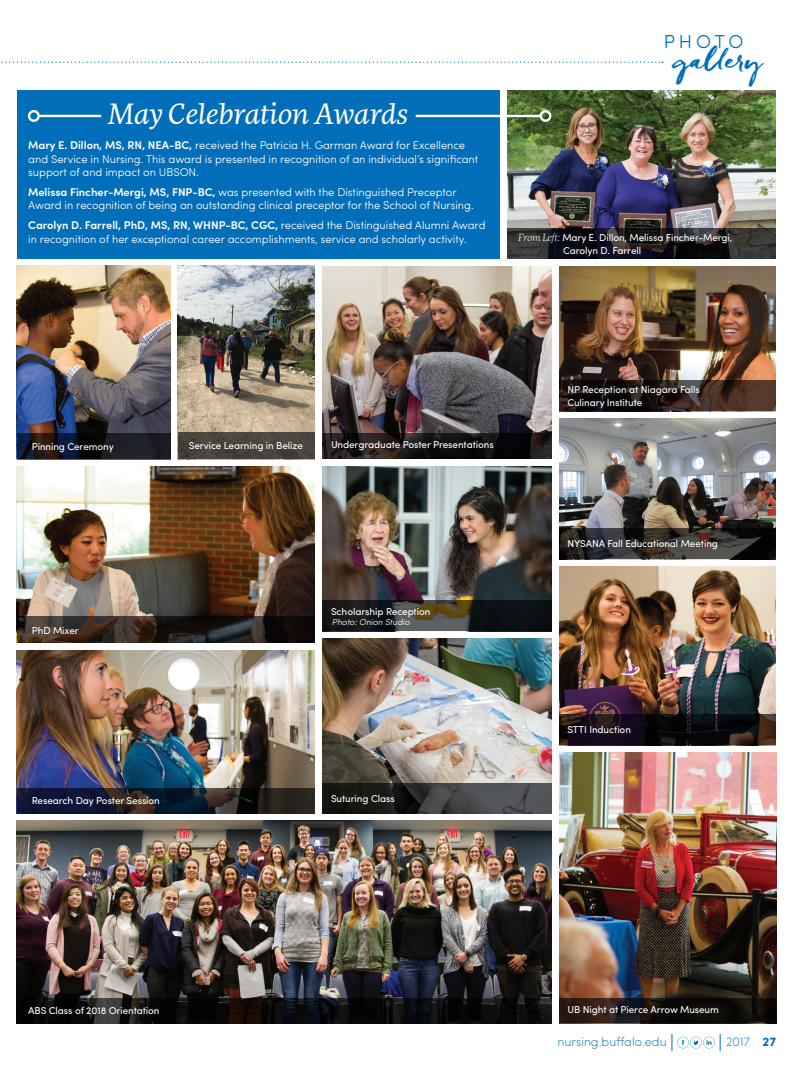
<style>
.page{position:relative;width:810px;height:1080px;background:#fff}
.page>*{position:absolute;margin:0;border:0;box-sizing:border-box;transform-origin:0 0}
.t1{font:29.5px "Freeland";letter-spacing:-.005em;color:#006eb9}
.t2{font:italic 28px "More Pro";letter-spacing:-.005em;color:#fff}
.t3{font:300 18.75px "Sofia Pro";letter-spacing:.19em;color:#006eb9}
.t4{font:200 12.5px "Sofia Pro";color:#006eb9}
.t5{font:300 11.25px/13.8px "Sofia Pro";letter-spacing:-.005em;color:#fff}
.t6{font:10px/12.5px "Sofia Pro";letter-spacing:-.01em;color:#fff}
.t7{font:italic 300 8.75px "Sofia Pro";letter-spacing:-.005em;color:#fff}
.s1{font-weight:600}
.s2{font-family:"More Pro";font-weight:300;font-style:italic}
.s3{font-weight:700}
</style>
<div class="page">
<img style="left:17px;top:821px;width:534px;height:177px">
<svg style="left:1px;top:62px;width:662px;height:1px"></svg>
<div style="left:17px;top:90px;width:483px;height:169px;background:#006eb9"></div>
<img style="left:508px;top:90px;width:268px;height:138px">
<img style="left:559px;top:266px;width:217px;height:114px">
<img style="left:322px;top:266px;width:229px;height:167px">
<img style="left:322px;top:466px;width:229px;height:134px">
<img style="left:322px;top:639px;width:229px;height:144px">
<img style="left:559px;top:418px;width:217px;height:110px">
<img style="left:559px;top:566px;width:217px;height:148px">
<img style="left:559px;top:752px;width:217px;height:246px">
<img style="left:17px;top:650px;width:298px;height:164px">
<img style="left:178px;top:266px;width:137px;height:167px">
<img style="left:17px;top:266px;width:153px;height:167px">
<img style="left:17px;top:466px;width:298px;height:151px">
<svg style="left:508px;top:228px;width:268px;height:31px;background:#222024"></svg>
<svg style="left:559px;top:380px;width:217px;height:31px;background:#2d201a"></svg>
<svg style="left:322px;top:433px;width:229px;height:26px;background:#181416"></svg>
<svg style="left:322px;top:600px;width:229px;height:31px;background:#262724"></svg>
<svg style="left:322px;top:783px;width:229px;height:31px;background:#343434"></svg>
<svg style="left:559px;top:528px;width:217px;height:31px;background:#2d2b29"></svg>
<svg style="left:559px;top:714px;width:217px;height:31px;background:#160f13"></svg>
<svg style="left:17px;top:617px;width:298px;height:26px;background:#2a221e"></svg>
<svg style="left:17px;top:433px;width:153px;height:26px;background:#16171f"></svg>
<div style="left:178px;top:433px;width:137px;height:26px;background:linear-gradient(to right,#474239,#49443d)"></div>
<svg style="left:17px;top:788px;width:298px;height:25px;background:#1b1d28"></svg>
<svg style="left:559px;top:998px;width:217px;height:25px;background:#18110e"></svg>
<svg style="left:17px;top:998px;width:534px;height:25px;background:#0e0d0d"></svg>
<hr style="left:39px;top:115px;width:62px;height:2px;background:#fff">
<div style="left:28px;top:110px;width:12px;height:12px;border:2px solid #fff;border-radius:50%"></div>
<hr style="left:416px;top:115px;width:125px;height:2px;background:#fff">
<div style="left:540px;top:110px;width:11px;height:12px;border:2px solid #fff;border-radius:50%"></div>
<svg style="left:672px;top:1034px;width:49px;height:17px"></svg>
<h2 class="t2" style="left:108px;top:95px;width:302px">May Celebration Awards</h2>
<p class="t5" style="left:28px;top:137px;width:452px"><span class="s1">Mary E. Dillon, MS, RN, NEA-BC,</span> received the Patricia H. Garman Award for Excellence and Service in Nursing. This award is presented in recognition of an individual’s significant support of and impact on UBSON.</p>
<p class="t5" style="left:28px;top:184px;width:447px"><span class="s1">Melissa Fincher-Mergi, MS, FNP-BC,</span> was presented with the Distinguished Preceptor<br>Award in recognition of being an outstanding clinical preceptor for the School of Nursing.</p>
<p class="t5" style="left:28px;top:217px;width:459px"><span class="s1">Carolyn D. Farrell, PhD, MS, RN, WHNP-BC, CGC,</span> received the Distinguished Alumni Award in recognition of her exceptional career accomplishments, service and scholarly activity.</p>
<h3 class="t3" style="left:664px;top:28px;width:81px">PHOTO</h3>
<h1 class="t1" style="left:674px;top:40px;width:90px">gallery</h1>
<p class="t6" style="left:563px;top:231px;width:171px;text-indent:-45px"><span class="s2">From Left:</span> Mary E. Dillon, Melissa Fincher-Mergi,<br>Carolyn D. Farrell</p>
<p class="t6" style="left:32px;top:439px;width:84px">Pinning Ceremony</p>
<p class="t6" style="left:189px;top:439px;width:116px">Service Learning in Belize</p>
<p class="t6" style="left:331px;top:438px;width:164px">Undergraduate Poster Presentations</p>
<p class="t6" style="left:32px;top:623px;width:49px">PhD Mixer</p>
<p class="t6" style="left:331px;top:605px;width:101px">Scholarship Reception</p>
<p class="t7" style="left:332px;top:616px;width:79px">Photo: Onion Studio</p>
<p class="t6" style="left:32px;top:794px;width:130px">Research Day Poster Session</p>
<p class="t6" style="left:331px;top:791px;width:65px">Suturing Class</p>
<p class="t6" style="left:567px;top:382px;width:134px;line-height:13.8px">NP Reception at Niagara Falls<br>Culinary Institute</p>
<p class="t6" style="left:567px;top:537px;width:152px">NYSANA Fall Educational Meeting</p>
<p class="t6" style="left:567px;top:723px;width:65px">STTI Induction</p>
<p class="t6" style="left:28px;top:1003px;width:133px">ABS Class of 2018 Orientation</p>
<p class="t6" style="left:567px;top:1003px;width:153px">UB Night at Pierce Arrow Museum</p>
<p class="t4" style="left:558px;top:1033px;width:111px">nursing.buffalo.edu</p>
<p class="t4" style="left:726px;top:1033px;width:52px">2017 <span class="s3">27</span></p>
</div>
